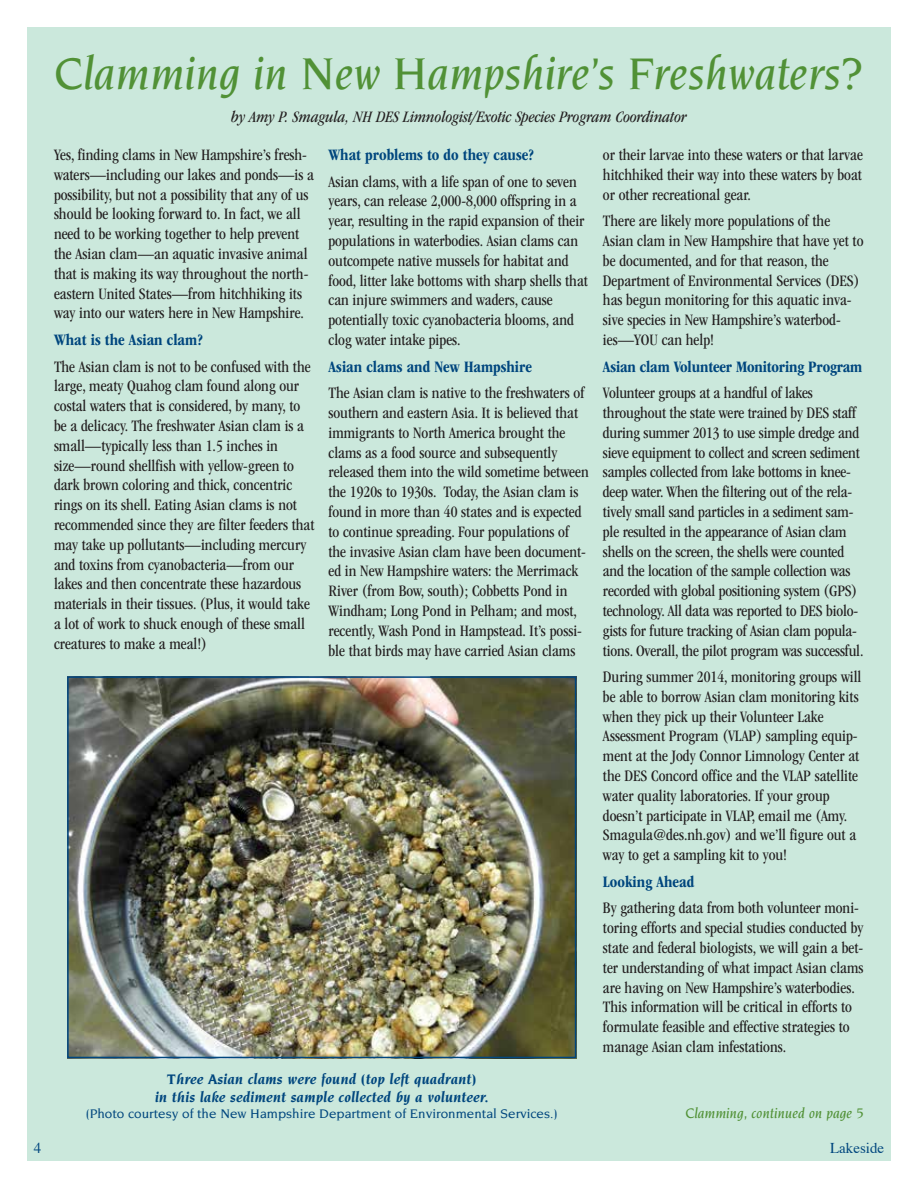
<style>
.page{position:relative;width:918px;height:1188px;background:#fff}
.page>*{position:absolute;margin:0;border:0;box-sizing:border-box;transform-origin:0 0}
.t1{font:italic 500 48px "Novarese Std";color:#519136}
.t2{font:condensed 16.5px/19.8px "ITC Garamond Std";color:#231f20}
.t3{font:700 condensed 16.5px "ITC Garamond Std";color:#00467e}
.t4{font:italic condensed 16.5px "ITC Garamond Std";color:#231f20}
.t5{font:italic 700 15px/18px "Novarese Std";color:#00467e;text-align:center}
.t6{font:italic 500 15px "Novarese Std";color:#519136}
.t7{font:15px "Times";color:#00467e}
.t8{font:500 13.5px "Novarese Std";color:#00467e}
</style>
<div class="page">
<div style="left:27px;top:27px;width:864px;height:1134px;background:#cbe8dc"></div>
<img style="left:70px;top:679px;width:503px;height:376px">
<div style="left:67px;top:676px;width:509px;height:382px;border:2px solid #00467e"></div>
<h1 class="t1" style="left:54px;top:47px;width:812px">Clamming in New Hampshire’s Freshwaters?</h1>
<p class="t4" style="left:231px;top:108px;width:457px">by Amy P. Smagula, NH DES Limnologist/Exotic Species Program Coordinator</p>
<p class="t2" style="left:54px;top:145px;width:262px">Yes, finding clams in New Hampshire’s fresh&shy;waters—including our lakes and ponds—is a possibility, but not a possibility that any of us should be looking forward to. In fact, we all need to be working together to help prevent the Asian clam—an aquatic invasive animal that is making its way throughout the north&shy;eastern United States—from hitchhiking its way into our waters here in New Hampshire.</p>
<p class="t3" style="left:54px;top:331px;width:150px">What is the Asian clam?</p>
<p class="t2" style="left:54px;top:357px;width:262px">The Asian clam is not to be confused with the large, meaty Quahog clam found along our costal waters that is considered, by many, to be a delicacy. The freshwater Asian clam is a small—typically less than 1.5 inches in size—round shellfish with yellow-green to dark brown coloring and thick, concentric rings on its shell. Eating Asian clams is not recommended since they are filter feeders that may take up pollutants—including mercury and toxins from cyanobacteria—from our lakes and then concentrate these hazardous materials in their tissues. (Plus, it would take a lot of work to shuck enough of these small creatures to make a meal!)</p>
<p class="t3" style="left:328px;top:146px;width:207px">What problems to do they cause?</p>
<p class="t2" style="left:328px;top:172px;width:261px">Asian clams, with a life span of one to seven years, can release 2,000-8,000 offspring in a year, resulting in the rapid expansion of their populations in waterbodies. Asian clams can outcompete native mussels for habitat and food, litter lake bottoms with sharp shells that can injure swimmers and waders, cause potentially toxic cyanobacteria blooms, and clog water intake pipes.</p>
<p class="t3" style="left:328px;top:357px;width:205px">Asian clams and New Hampshire</p>
<p class="t2" style="left:328px;top:383px;width:262px">The Asian clam is native to the freshwaters of southern and eastern Asia. It is believed that immigrants to North America brought the clams as a food source and subsequently released them into the wild sometime between the 1920s to 1930s. Today, the Asian clam is found in more than 40 states and is expected to continue spreading. Four populations of the invasive Asian clam have been document&shy;ed in New Hampshire waters: the Merrimack River (from Bow, south); Cobbetts Pond in Windham; Long Pond in Pelham; and most, recently, Wash Pond in Hampstead. It’s possi&shy;ble that birds may have carried Asian clams</p>
<p class="t5" style="left:155px;top:1070px;width:335px">Three Asian clams were found (top left quadrant)<br>in this lake sediment sample collected by a volunteer.</p>
<p class="t8" style="left:85px;top:1106px;width:474px">(Photo courtesy of the New Hampshire Department of Environmental Services.)</p>
<p class="t2" style="left:603px;top:145px;width:261px;text-align:justify">or their larvae into these waters or that larvae hitchhiked their way into these waters by boat or other recreational gear.</p>
<p class="t2" style="left:603px;top:211px;width:262px">There are likely more populations of the Asian clam in New Hampshire that have yet to be documented, and for that reason, the Department of Environmental Services (DES) has begun monitoring for this aquatic inva&shy;sive species in New Hampshire’s waterbod&shy;ies—YOU can help!</p>
<p class="t3" style="left:603px;top:357px;width:261px">Asian clam Volunteer Monitoring Program</p>
<p class="t2" style="left:603px;top:383px;width:262px">Volunteer groups at a handful of lakes throughout the state were trained by DES staff during summer 2013 to use simple dredge and sieve equipment to collect and screen sediment samples collected from lake bottoms in knee&shy;deep water. When the filtering out of the rela&shy;tively small sand particles in a sediment sam&shy;ple resulted in the appearance of Asian clam shells on the screen, the shells were counted and the location of the sample collection was recorded with global positioning system (GPS) technology. All data was reported to DES biolo&shy;gists for future tracking of Asian clam popula&shy;tions. Overall, the pilot program was successful.</p>
<p class="t2" style="left:603px;top:667px;width:260px">During summer 2014, monitoring groups will be able to borrow Asian clam monitoring kits when they pick up their Volunteer Lake Assessment Program (VLAP) sampling equip&shy;ment at the Jody Connor Limnology Center at the DES Concord office and the VLAP satellite water quality laboratories. If your group doesn’t participate in VLAP, email me (Amy.<br>Smagula@des.nh.gov) and we’ll figure out a way to get a sampling kit to you!</p>
<p class="t3" style="left:603px;top:872px;width:93px">Looking Ahead</p>
<p class="t2" style="left:603px;top:898px;width:262px">By gathering data from both volunteer moni&shy;toring efforts and special studies conducted by state and federal biologists, we will gain a bet&shy;ter understanding of what impact Asian clams are having on New Hampshire’s waterbodies.<br>This information will be critical in efforts to formulate feasible and effective strategies to manage Asian clam infestations.</p>
<p class="t6" style="left:685px;top:1105px;width:180px">Clamming, continued on page 5</p>
<p class="t7" style="left:34px;top:1134px;width:9px">4</p>
<p class="t7" style="left:830px;top:1134px;width:56px">Lakeside</p>
</div>
